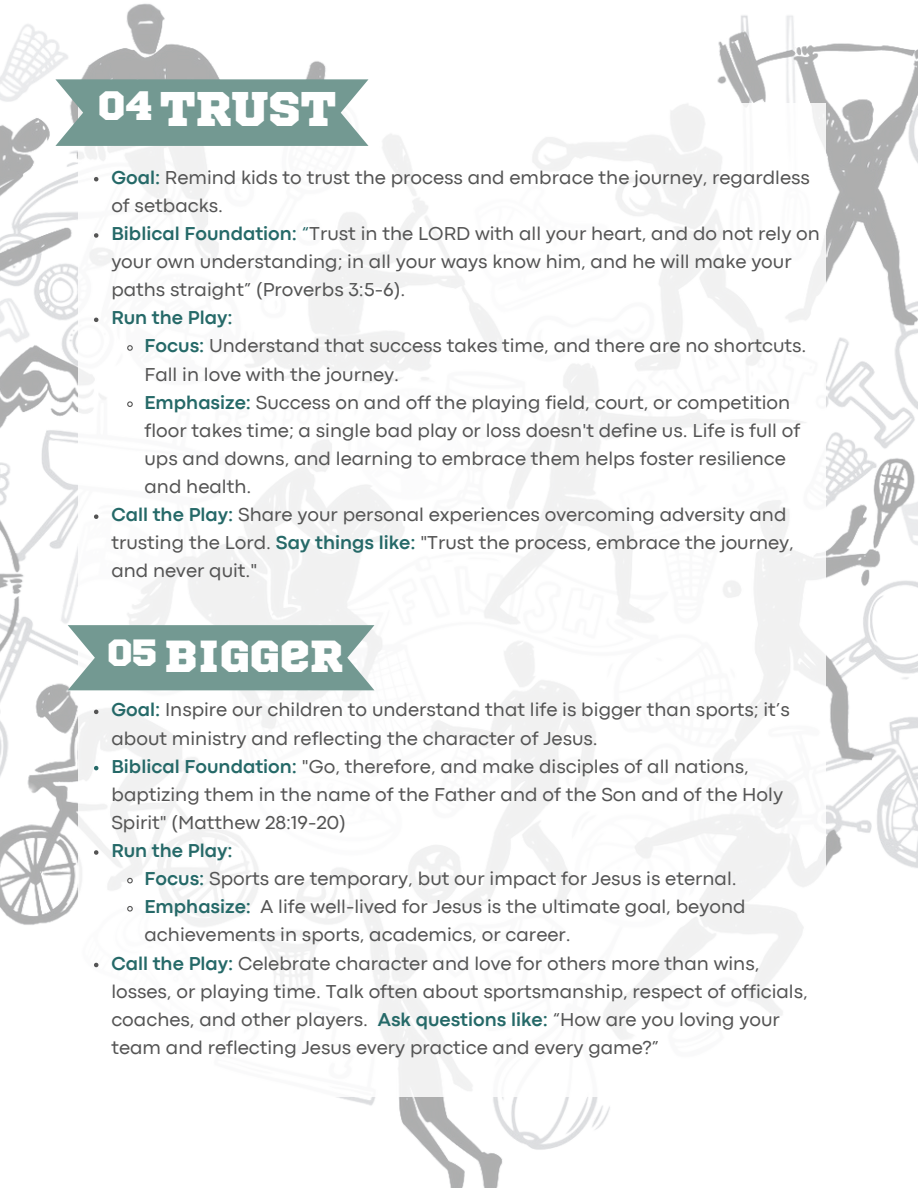
<style>
.page{position:relative;width:918px;height:1188px;background:#fff}
.page>*{position:absolute;margin:0;border:0;box-sizing:border-box;transform-origin:0 0}
.t1{font:48.45px "Sports World";color:#fff}
.t2{font:44.7px "Sports World";color:#fff}
.t3{font:40.95px "Sports World";color:#fff}
.t4{font:37.8px "Sports World";color:#fff}
.t5{font:19.5px/28.2px "Codec Pro";color:#545454}
.t6{font:700 19.5px "Codec Pro";color:#256968}
.s1{font-weight:700;color:#256968}
.s2{color:#256968}
</style>
<div class="page">
<img style="left:0;top:3px;width:918px;height:1185px">
<div style="left:78px;top:104px;width:748px;height:992px;background:linear-gradient(to right,#fbfbfc,#fbfbfb)"></div>
<svg style="left:94px;top:710px;width:4px;height:4px"></svg>
<svg style="left:94px;top:766px;width:4px;height:4px"></svg>
<svg style="left:94px;top:850px;width:4px;height:5px"></svg>
<svg style="left:126px;top:877px;width:8px;height:7px"></svg>
<svg style="left:126px;top:905px;width:8px;height:7px"></svg>
<svg style="left:94px;top:963px;width:4px;height:4px"></svg>
<svg style="left:68px;top:625px;width:306px;height:65px;background:#7ea19b"></svg>
<svg style="left:55px;top:79px;width:313px;height:67px;background:#7fa19b"></svg>
<svg style="left:94px;top:177px;width:4px;height:4px"></svg>
<svg style="left:94px;top:233px;width:4px;height:5px"></svg>
<svg style="left:94px;top:318px;width:4px;height:4px"></svg>
<svg style="left:126px;top:344px;width:8px;height:8px"></svg>
<svg style="left:126px;top:401px;width:8px;height:7px"></svg>
<svg style="left:94px;top:514px;width:4px;height:5px"></svg>
<p class="t3" style="left:98px;top:87px;width:57px">04</p>
<p class="t1" style="left:160px;top:87px;width:177px">TRUST</p>
<p class="t5" style="left:111px;top:165px;width:700px"><span class="s1">Goal:</span> Remind kids to trust the process and embrace the journey, regardless of setbacks.</p>
<p class="t5" style="left:111px;top:221px;width:710px"><span class="s1">Biblical Foundation:</span> <span class="s2">“</span>Trust in the LORD with all your heart, and do not rely on your own understanding; in all your ways know him, and he will make your paths straight” (Proverbs 3:5-6).</p>
<p class="t6" style="left:111px;top:311px;width:123px">Run the Play:</p>
<p class="t5" style="left:145px;top:333px;width:663px"><span class="s1">Focus:</span> Understand that success takes time, and there are no shortcuts.<br>Fall in love with the journey.</p>
<p class="t5" style="left:145px;top:390px;width:657px"><span class="s1">Emphasize:</span> Success on and off the playing field, court, or competition floor takes time; a single bad play or loss doesn't define us. Life is full of ups and downs, and learning to embrace them helps foster resilience and health.</p>
<p class="t5" style="left:111px;top:502px;width:684px"><span class="s1">Call the Play:</span> Share your personal experiences overcoming adversity and trusting the Lord. <span class="s1">Say things like:</span> "Trust the process, embrace the journey, and never quit."</p>
<p class="t4" style="left:107px;top:636px;width:52px">05</p>
<p class="t2" style="left:164px;top:636px;width:180px">Bigger</p>
<p class="t5" style="left:111px;top:697px;width:680px"><span class="s1">Goal:</span> Inspire our children to understand that life is bigger than sports; it’s about ministry and reflecting the character of Jesus.</p>
<p class="t5" style="left:111px;top:753px;width:673px"><span class="s1">Biblical Foundation:</span> "Go, therefore, and make disciples of all nations, baptizing them in the name of the Father and of the Son and of the Holy<br>Spirit" (Matthew 28:19-20)</p>
<p class="t6" style="left:111px;top:844px;width:123px">Run the Play:</p>
<h1 class="t5" style="left:145px;top:866px;width:594px"><span class="s1">Focus:</span> Sports are temporary, but our impact for Jesus is eternal.</h1>
<p class="t5" style="left:145px;top:894px;width:603px"><span class="s1">Emphasize:</span> A life well-lived for Jesus is the ultimate goal, beyond achievements in sports, academics, or career.</p>
<p class="t5" style="left:111px;top:950px;width:698px"><span class="s1">Call the Play:</span> Celebrate character and love for others more than wins, losses, or playing time. Talk often about sportsmanship, respect of officials, coaches, and other players. <span class="s1">Ask questions like:</span> “How are you loving your team and reflecting Jesus every practice and every game?”</p>
</div>
